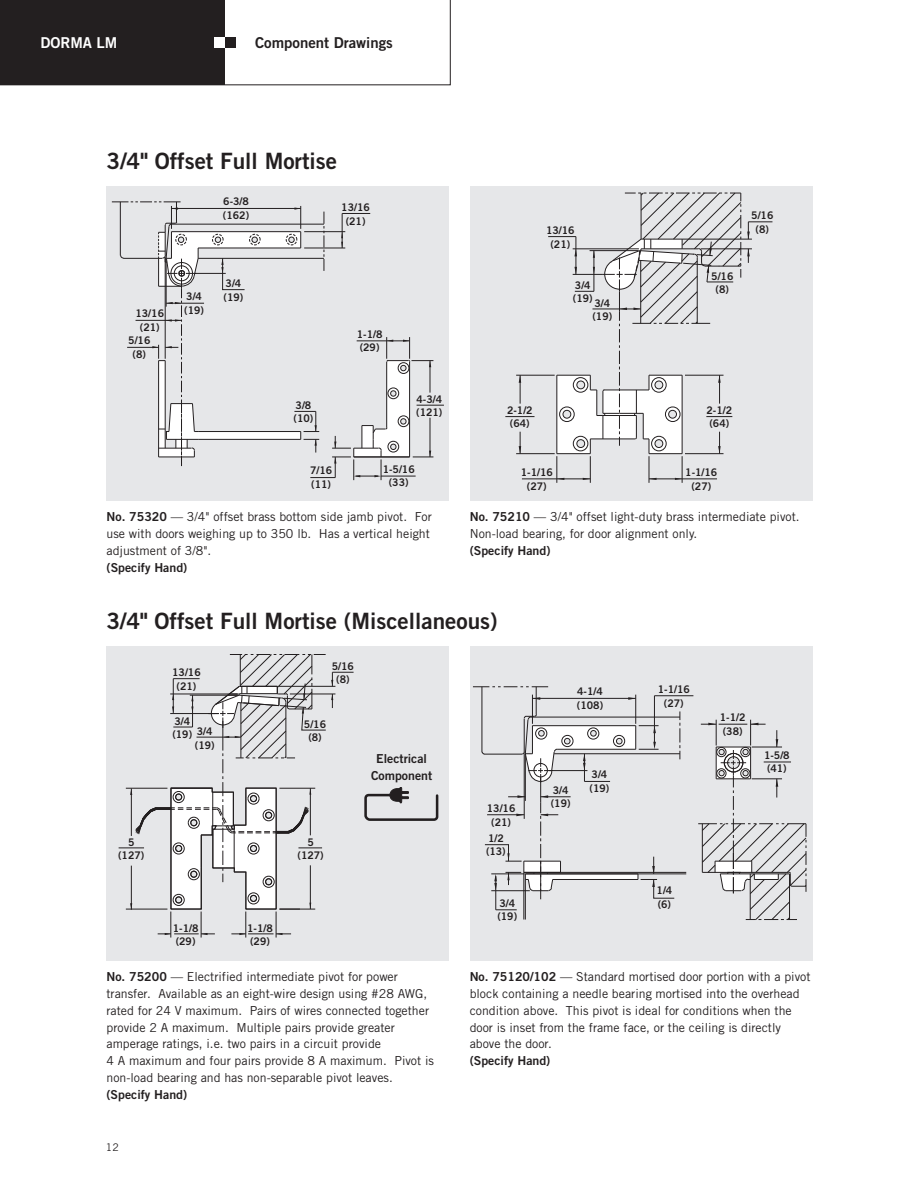
<style>
.page{position:relative;width:918px;height:1188px;background:#fff}
.page>*{position:absolute;margin:0;border:0;box-sizing:border-box;transform-origin:0 0}
.t1{font:22.5px "Trade Gothic LT Std Bd 2";color:#231f20}
.t2{font:15px "Trade Gothic LT Std Bd 2";color:#231f20}
.t3{font:15px "Trade Gothic LT Std Bd 2";color:#fff}
.t4{font:12.3px/17px "Trade Gothic LT Std";color:#231f20}
.t5{font:12.3px/17px "Trade Gothic LT Std Bd 2";color:#231f20;text-align:center}
.t6{font:10.5px/13.5px "Trade Gothic LT Std Bd 2";color:#231f20}
.t7{font:10.5px "Trade Gothic LT Std";color:#231f20}
.s1{font-family:"Trade Gothic LT Std Bd 2"}
</style>
<div class="page">
<svg style="left:225px;top:0;width:226px;height:85px"></svg>
<div style="left:0;top:0;width:225px;height:85px;background:#231f20"></div>
<div style="left:214px;top:37px;width:11px;height:11px;background:#fff"></div>
<div style="left:225px;top:37px;width:11px;height:11px;background:#231f20"></div>
<div style="left:470px;top:186px;width:342px;height:315px;background:#e6e7e9"></div>
<hr style="left:516px;top:375px;width:39px;height:1px;background:#231f20">
<svg style="left:519px;top:375px;width:2px;height:29px"></svg>
<svg style="left:519px;top:432px;width:2px;height:21px"></svg>
<hr style="left:516px;top:453px;width:39px;height:1px;background:#231f20">
<hr style="left:522px;top:479px;width:35px;height:1px;background:#231f20">
<hr style="left:505px;top:416px;width:30px;height:1px;background:#231f20">
<svg style="left:548px;top:193px;width:224px;height:290px"></svg>
<div style="left:107px;top:186px;width:342px;height:315px;background:#e6e7e9"></div>
<svg style="left:112px;top:202px;width:332px;height:278px"></svg>
<div style="left:470px;top:646px;width:342px;height:314px;background:#e6e7e9"></div>
<hr style="left:525px;top:874px;width:1px;height:46px;background:#231f20">
<hr style="left:524px;top:872px;width:1px;height:48px;background:#231f20">
<hr style="left:524px;top:872px;width:162px;height:1px;background:#231f20">
<hr style="left:525px;top:874px;width:161px;height:1px;background:#231f20">
<hr style="left:654px;top:695px;width:39px;height:1px;background:#231f20">
<svg style="left:473px;top:687px;width:208px;height:224px"></svg>
<svg style="left:698px;top:720px;width:109px;height:200px"></svg>
<div style="left:106px;top:646px;width:343px;height:314px;background:#e6e7e9"></div>
<svg style="left:119px;top:654px;width:235px;height:284px"></svg>
<svg style="left:364px;top:787px;width:74px;height:34px"></svg>
<p class="t3" style="left:40px;top:37px;width:79px">DORMA LM</p>
<p class="t2" style="left:255px;top:37px;width:139px">Component Drawings</p>
<h1 class="t1" style="left:107px;top:153px;width:232px">3/4" Offset Full Mortise</h1>
<p class="t6" style="left:223px;top:196px;width:28px">6-3/8 (162)</p>
<p class="t6" style="left:136px;top:308px;width:30px;text-align:center">13/16 (21)</p>
<p class="t6" style="left:128px;top:335px;width:24px;text-align:center">5/16 (8)</p>
<p class="t6" style="left:184px;top:291px;width:21px">3/4 (19)</p>
<p class="t6" style="left:224px;top:278px;width:21px">3/4 (19)</p>
<p class="t6" style="left:341px;top:202px;width:30px;text-align:center">13/16 (21)</p>
<p class="t6" style="left:294px;top:399px;width:21px">3/8 (10)</p>
<p class="t6" style="left:310px;top:465px;width:24px">7/16 (11)</p>
<p class="t6" style="left:357px;top:328px;width:27px">1-1/8 (29)</p>
<p class="t6" style="left:416px;top:393px;width:28px">4-3/4 (121)</p>
<p class="t6" style="left:383px;top:463px;width:34px;text-align:center">1-5/16 (33)</p>
<p class="t4" style="left:107px;top:510px;width:327px"><span class="s1">No. 75320</span> — 3/4" offset brass bottom side jamb pivot. For use with doors weighing up to 350 lb. Has a vertical height adjustment of 3/8".</p>
<p class="t5" style="left:107px;top:560px;width:82px">(Specify Hand)</p>
<p class="t6" style="left:546px;top:225px;width:30px;text-align:center">13/16 (21)</p>
<p class="t6" style="left:573px;top:279px;width:39px">3/4 (19) 3/4</p>
<p class="t6" style="left:592px;top:311px;width:21px">(19)</p>
<p class="t6" style="left:711px;top:270px;width:24px;text-align:center">5/16 (8)</p>
<p class="t6" style="left:751px;top:210px;width:24px;text-align:center">5/16 (8)</p>
<p class="t6" style="left:507px;top:404px;width:27px">2-1/2 (64)</p>
<p class="t6" style="left:707px;top:404px;width:27px">2-1/2 (64)</p>
<p class="t6" style="left:521px;top:467px;width:34px;text-align:center">1-1/16 (27)</p>
<p class="t6" style="left:685px;top:467px;width:34px;text-align:center">1-1/16 (27)</p>
<p class="t4" style="left:470px;top:510px;width:331px"><span class="s1">No. 75210</span> — 3/4" offset light-duty brass intermediate pivot.<br>Non-load bearing, for door alignment only.</p>
<p class="t5" style="left:470px;top:543px;width:82px">(Specify Hand)</p>
<h1 class="t1" style="left:107px;top:613px;width:393px">3/4" Offset Full Mortise (Miscellaneous)</h1>
<p class="t6" style="left:118px;top:836px;width:28px;text-align:center">5 (127)</p>
<p class="t6" style="left:172px;top:667px;width:30px;text-align:center">13/16 (21)</p>
<p class="t6" style="left:172px;top:715px;width:42px">3/4<br>(19) 3/4</p>
<p class="t6" style="left:195px;top:739px;width:21px">(19)</p>
<p class="t6" style="left:173px;top:922px;width:27px">1-1/8 (29)</p>
<p class="t6" style="left:247px;top:922px;width:27px">1-1/8 (29)</p>
<p class="t6" style="left:332px;top:660px;width:24px;text-align:center">5/16 (8)</p>
<p class="t6" style="left:304px;top:718px;width:24px;text-align:center">5/16 (8)</p>
<p class="t5" style="left:371px;top:752px;width:63px">Electrical<br>Component</p>
<p class="t6" style="left:298px;top:836px;width:28px;text-align:center">5 (127)</p>
<p class="t6" style="left:487px;top:803px;width:30px;text-align:center">13/16 (21)</p>
<p class="t6" style="left:486px;top:832px;width:21px">1/2 (13)</p>
<p class="t6" style="left:497px;top:897px;width:21px">3/4 (19)</p>
<p class="t6" style="left:577px;top:686px;width:28px">4-1/4 (108)</p>
<p class="t6" style="left:658px;top:683px;width:34px;text-align:center">1-1/16 (27)</p>
<p class="t6" style="left:551px;top:784px;width:21px">3/4 (19)</p>
<p class="t6" style="left:590px;top:769px;width:21px">3/4 (19)</p>
<p class="t6" style="left:657px;top:885px;width:17px">1/4 (6)</p>
<p class="t6" style="left:720px;top:712px;width:27px">1-1/2 (38)</p>
<p class="t6" style="left:764px;top:749px;width:27px">1-5/8 (41)</p>
<p class="t4" style="left:106px;top:969px;width:329px"><span class="s1">No. 75200</span> — Electrified intermediate pivot for power transfer. Available as an eight-wire design using #28 AWG, rated for 24 V maximum. Pairs of wires connected together provide 2 A maximum. Multiple pairs provide greater amperage ratings, i.e. two pairs in a circuit provide<br>4 A maximum and four pairs provide 8 A maximum. Pivot is non-load bearing and has non-separable pivot leaves.</p>
<p class="t5" style="left:106px;top:1087px;width:82px">(Specify Hand)</p>
<p class="t7" style="left:106px;top:1143px;width:14px">12</p>
<p class="t4" style="left:470px;top:969px;width:342px"><span class="s1">No. 75120/102</span> — Standard mortised door portion with a pivot block containing a needle bearing mortised into the overhead condition above. This pivot is ideal for conditions when the door is inset from the frame face, or the ceiling is directly above the door.</p>
<p class="t5" style="left:470px;top:1054px;width:82px">(Specify Hand)</p>
</div>
